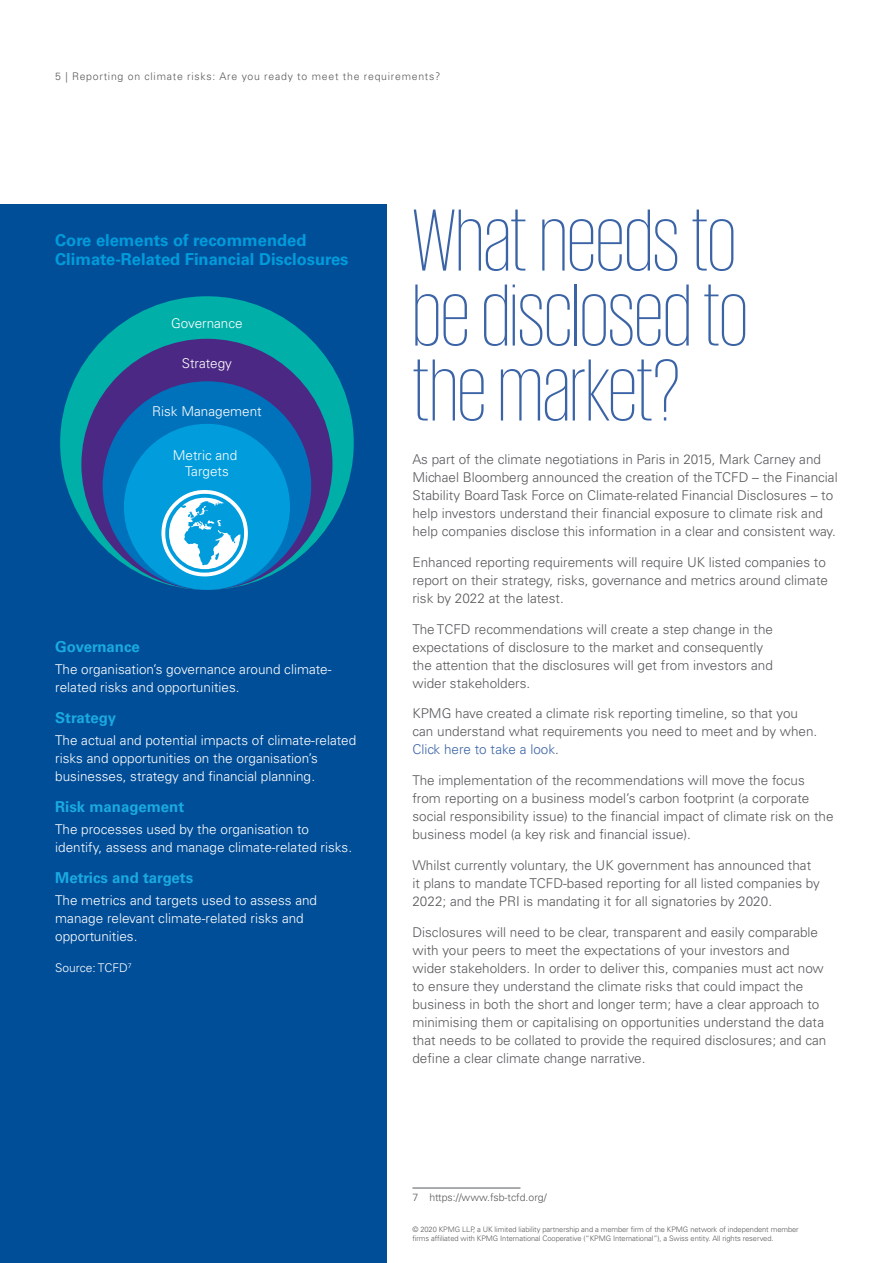
<style>
.page{position:relative;width:893px;height:1263px;background:#fff}
.page>*{position:absolute;margin:0;border:0;box-sizing:border-box;transform-origin:0 0}
.t1{font:200 90px/75px "KPMG";color:#3b64a7}
.t2{font:700 16.5px/19.5px "Univers LT Std";color:#009cdc}
.t3{font:700 15px "Univers LT Std";color:#1aaae2}
.t4{font:300 13.5px/18px "Univers LT Std";color:#58595b}
.t5{font:300 13.5px/18px "Univers LT Std";color:#fff}
.t6{font:300 12px "Univers LT Std";color:#fff}
.t7{font:300 10.5px "Univers LT Std";letter-spacing:.07em;color:#58595b}
.t8{font:300 10.5px "Univers LT Std";color:#58595b}
.t9{font:300 7.5px/9px "Univers LT Std";letter-spacing:-.01em;color:#58595b}
.s1{color:#3b64a7}
</style>
<div class="page">
<hr style="left:412px;top:1188px;width:108px;height:1px;background:#58595b">
<div style="left:0;top:204px;width:387px;height:1059px;background:#004e98"></div>
<div style="left:60px;top:296px;width:294px;height:294px;background:#00afa8;border-radius:50%"></div>
<div style="left:81px;top:339px;width:251px;height:251px;background:#4b2884;border-radius:50%"></div>
<div style="left:103px;top:381px;width:208px;height:209px;background:#0072bc;border-radius:50%"></div>
<div style="left:124px;top:424px;width:166px;height:166px;background:#009cdc;border-radius:50%"></div>
<svg style="left:161px;top:490px;width:87px;height:86px"></svg>
<p class="t7" style="left:55px;top:70px;width:387px">5 | Reporting on climate risks: Are you ready to meet the requirements?</p>
<p class="t2" style="left:55px;top:230px;width:295px">Core elements of recommended<br>Climate-Related Financial Disclosures</p>
<p class="t5" style="left:171px;top:314px;width:73px">Governance</p>
<p class="t5" style="left:182px;top:354px;width:52px">Strategy</p>
<p class="t5" style="left:152px;top:402px;width:111px">Risk Management</p>
<p class="t5" style="left:173px;top:447px;width:66px;line-height:16.2px;text-align:center">Metric and<br>Targets</p>
<p class="t3" style="left:55px;top:638px;width:86px">Governance</p>
<p class="t5" style="left:55px;top:660px;width:278px">The organisation’s governance around climate&shy;related risks and opportunities.</p>
<p class="t3" style="left:55px;top:709px;width:62px">Strategy</p>
<p class="t5" style="left:55px;top:731px;width:302px">The actual and potential impacts of climate-related risks and opportunities on the organisation’s businesses, strategy and financial planning.</p>
<p class="t3" style="left:55px;top:798px;width:130px">Risk management</p>
<p class="t5" style="left:55px;top:820px;width:298px">The processes used by the organisation to identify, assess and manage climate-related risks.</p>
<p class="t3" style="left:55px;top:869px;width:139px">Metrics and targets</p>
<p class="t5" style="left:55px;top:891px;width:263px">The metrics and targets used to assess and manage relevant climate-related risks and opportunities.</p>
<p class="t6" style="left:55px;top:960px;width:78px">Source: TCFD<sup>7</sup></p>
<h1 class="t1" style="left:412px;top:201px;width:337px">What needs to be disclosed to the market?</h1>
<p class="t4" style="left:412px;top:450px;width:427px">As part of the climate negotiations in Paris in 2015, Mark Carney and Michael Bloomberg announced the creation of the TCFD – the Financial Stability Board Task Force on Climate-related Financial Disclosures – to help investors understand their financial exposure to climate risk and help companies disclose this information in a clear and consistent way.</p>
<p class="t4" style="left:412px;top:553px;width:417px">Enhanced reporting requirements will require UK listed companies to report on their strategy, risks, governance and metrics around climate risk by 2022 at the latest.</p>
<p class="t4" style="left:412px;top:620px;width:362px">The TCFD recommendations will create a step change in the expectations of disclosure to the market and consequently the attention that the disclosures will get from investors and wider stakeholders.</p>
<p class="t4" style="left:412px;top:704px;width:406px">KPMG have created a climate risk reporting timeline, so that you can understand what requirements you need to meet and by when.<br><span class="s1">Click here to take a look</span>.</p>
<p class="t4" style="left:412px;top:771px;width:423px">The implementation of the recommendations will move the focus from reporting on a business model’s carbon footprint (a corporate social responsibility issue) to the financial impact of climate risk on the business model (a key risk and financial issue).</p>
<p class="t4" style="left:412px;top:856px;width:409px">Whilst currently voluntary, the UK government has announced that it plans to mandate TCFD-based reporting for all listed companies by<br>2022; and the PRI is mandating it for all signatories by 2020.</p>
<p class="t4" style="left:412px;top:923px;width:415px">Disclosures will need to be clear, transparent and easily comparable with your peers to meet the expectations of your investors and wider stakeholders. In order to deliver this, companies must act now to ensure they understand the climate risks that could impact the business in both the short and longer term; have a clear approach to minimising them or capitalising on opportunities understand the data that needs to be collated to provide the required disclosures; and can define a clear climate change narrative.<sup>7</sup></p>
<p class="t8" style="left:412px;top:1190px;width:136px">7 https://www.fsb-tcfd.org/</p>
<p class="t9" style="left:412px;top:1225px;width:388px">© 2020 KPMG LLP, a UK limited liability partnership and a member firm of the KPMG network of independent member firms affiliated with KPMG International Cooperative (“KPMG International”), a Swiss entity. All rights reserved.</p>
</div>
